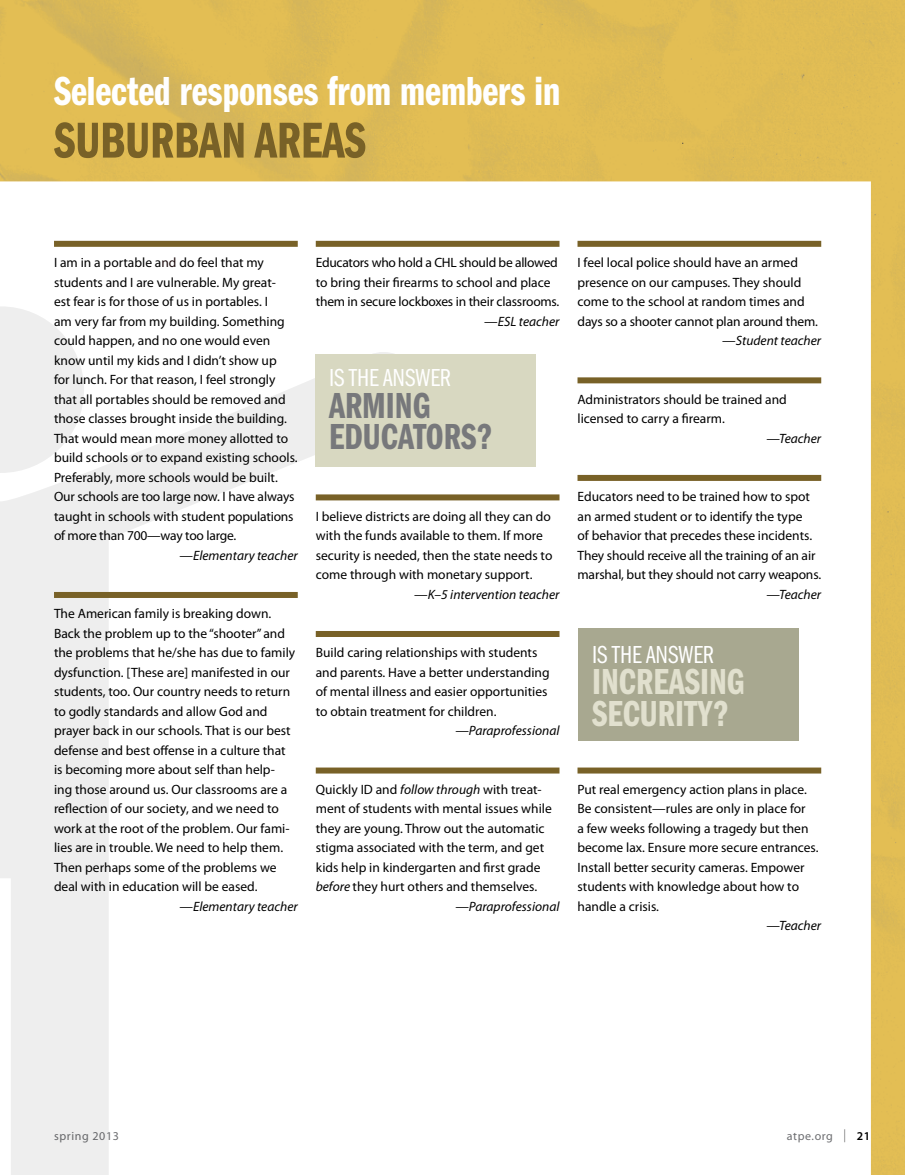
<style>
.page{position:relative;width:905px;height:1175px;background:#fff}
.page>*{position:absolute;margin:0;border:0;box-sizing:border-box;transform-origin:0 0}
.t1{font:52.2px "Franklin Gothic Demi Cmpr";color:#786127}
.t2{font:42px "Franklin Gothic Demi Cmpr";color:#fff}
.t3{font:37.5px/31.5px "Franklin Gothic Demi Cmpr";color:#e1e0ce}
.t4{font:37.5px/31.5px "Franklin Gothic Demi Cmpr";color:#77787b}
.t5{font:25.5px "Franklin Gothic Book Cmpr";color:#fff}
.t6{font:13.5px/19.5px "Myriad Pro";color:#000}
.t7{font:italic 13.5px "Myriad Pro";color:#000}
.t8{font:12px "Myriad Pro";letter-spacing:.05em;color:#6d6e71}
.s1{color:#1b0b0c}
.s2{font-style:italic}
.s3{font-size:12.9px;color:#000}
.s4{font-weight:600;color:#000}
</style>
<div class="page">
<img style="left:0;top:0;width:904px;height:1174px">
<div style="left:54px;top:241px;width:244px;height:6px;background:#786127"></div>
<div style="left:54px;top:592px;width:244px;height:6px;background:#786127"></div>
<div style="left:316px;top:241px;width:243px;height:6px;background:#786127"></div>
<div style="left:316px;top:494px;width:243px;height:6px;background:#786127"></div>
<div style="left:316px;top:631px;width:243px;height:6px;background:#786127"></div>
<div style="left:316px;top:767px;width:243px;height:6px;background:#786127"></div>
<div style="left:577px;top:241px;width:244px;height:6px;background:#786127"></div>
<div style="left:577px;top:377px;width:244px;height:6px;background:#786127"></div>
<div style="left:577px;top:475px;width:244px;height:6px;background:#786127"></div>
<div style="left:577px;top:767px;width:244px;height:6px;background:#786127"></div>
<div style="left:578px;top:629px;width:221px;height:112px;background:#a8a890"></div>
<div style="left:315px;top:354px;width:221px;height:112px;background:#d8d8c1"></div>
<h2 class="t2" style="left:54px;top:68px;width:507px">SELECTED RESPONSES FROM MEMBERS IN</h2>
<h1 class="t1" style="left:54px;top:112px;width:313px">SUBURBAN AREAS</h1>
<p class="t6" style="left:54px;top:253px;width:245px">I am in a portable a<span class="s1">nd</span> do feel that my students and I are vulnerable. My great-<br>est fear is for those of us in portables. I<br>am very far from my building. Something could happen, and no one would even know until my kids and I didn’t show up<br>for lunch. For that reason, I feel strongly that all portables should be removed and those classes brought inside the building.<br>That would mean more money allotted to build schools or to expand existing schools.<br>Preferably, more schools would be built.<br>Our schools are too large now. I have always taught in schools with student populations of more than 700—way too large.</p>
<p class="t7" style="left:179px;top:548px;width:120px">—Elementary teacher</p>
<p class="t6" style="left:54px;top:604px;width:243px">The American family is breaking down.<br>Back the problem up to the “shooter” and the problems that he/she has due to family dysfunction. [These are] manifested in our students, too. Our country needs to return to godly standards and allow God and prayer back in our schools. That is our best defense and best offense in a culture that is becoming more about self than help&shy;ing those around us. Our classrooms are a reflection of our society, and we need to work at the root of the problem. Our fami&shy;lies are in trouble. We need to help them.<br>Then perhaps some of the problems we deal with in education will be eased.</p>
<p class="t7" style="left:179px;top:899px;width:120px">—Elementary teacher</p>
<p class="t6" style="left:316px;top:253px;width:245px">Educators who hold a CHL should be allowed to bring their firearms to school and place them in secure lockboxes in their classrooms.</p>
<p class="t7" style="left:484px;top:314px;width:77px">—ESL teacher</p>
<h3 class="t5" style="left:329px;top:363px;width:123px">IS THE ANSWER</h3>
<h3 class="t4" style="left:329px;top:390px;width:165px">ARMING<br>EDUCATORS?</h3>
<p class="t6" style="left:316px;top:506px;width:238px">I believe districts are doing all they can do with the funds available to them. If more security is needed, then the state needs to come through with monetary support.</p>
<p class="t7" style="left:414px;top:587px;width:147px">—K–5 intervention teacher</p>
<p class="t6" style="left:577px;top:253px;width:242px">I feel local police should have an armed presence on our campuses. They should come to the school at random times and days so a shooter cannot plan around them.</p>
<p class="t7" style="left:722px;top:333px;width:100px">—Student teacher</p>
<p class="t6" style="left:577px;top:389px;width:211px">Administrators should be trained and licensed to carry a firearm.</p>
<p class="t7" style="left:766px;top:431px;width:56px">—Teacher</p>
<p class="t6" style="left:577px;top:487px;width:245px">Educators need to be trained how to spot an armed student or to identify the type<br>of behavior that precedes these incidents.<br>They should receive all the training of an air marshal, but they should not carry weapons.</p>
<p class="t7" style="left:766px;top:587px;width:56px">—Teacher</p>
<p class="t6" style="left:316px;top:643px;width:235px">Build caring relationships with students and parents. Have a better understanding of mental illness and easier opportunities to obtain treatment for children.</p>
<p class="t7" style="left:455px;top:723px;width:106px">—Paraprofessional</p>
<h3 class="t5" style="left:592px;top:640px;width:123px">IS THE ANSWER</h3>
<h3 class="t3" style="left:592px;top:667px;width:154px">INCREASING<br>SECURITY?</h3>
<p class="t6" style="left:316px;top:779px;width:227px">Quickly ID and <span class="s2">follow through</span> with treat-</p>
<p class="t6" style="left:316px;top:799px;width:237px">ment of students with mental issues while</p>
<p class="t6" style="left:316px;top:818px;width:230px">they are young. Throw out the automatic</p>
<p class="t6" style="left:316px;top:838px;width:230px">stigma associated with the term, and get</p>
<p class="t6" style="left:316px;top:857px;width:226px">kids help in kindergarten and first grade</p>
<p class="t6" style="left:316px;top:877px;width:223px"><span class="s2">before</span> they hurt others and themselves.</p>
<p class="t7" style="left:455px;top:899px;width:106px">—Paraprofessional</p>
<p class="t6" style="left:577px;top:779px;width:242px">Put real emergency action plans in place.<br>Be consistent—rules are only in place for<br>a few weeks following a tragedy but then become lax. Ensure more secure entrances.<br>Install better security cameras. Empower students with knowledge about how to handle a crisis.</p>
<p class="t7" style="left:766px;top:918px;width:56px">—Teacher</p>
<p class="t8" style="left:54px;top:1129px;width:66px">spring 2013</p>
<p class="t8" style="left:786px;top:1129px;width:85px">atpe.org <span class="s3">|</span> <span class="s4">21</span></p>
</div>
